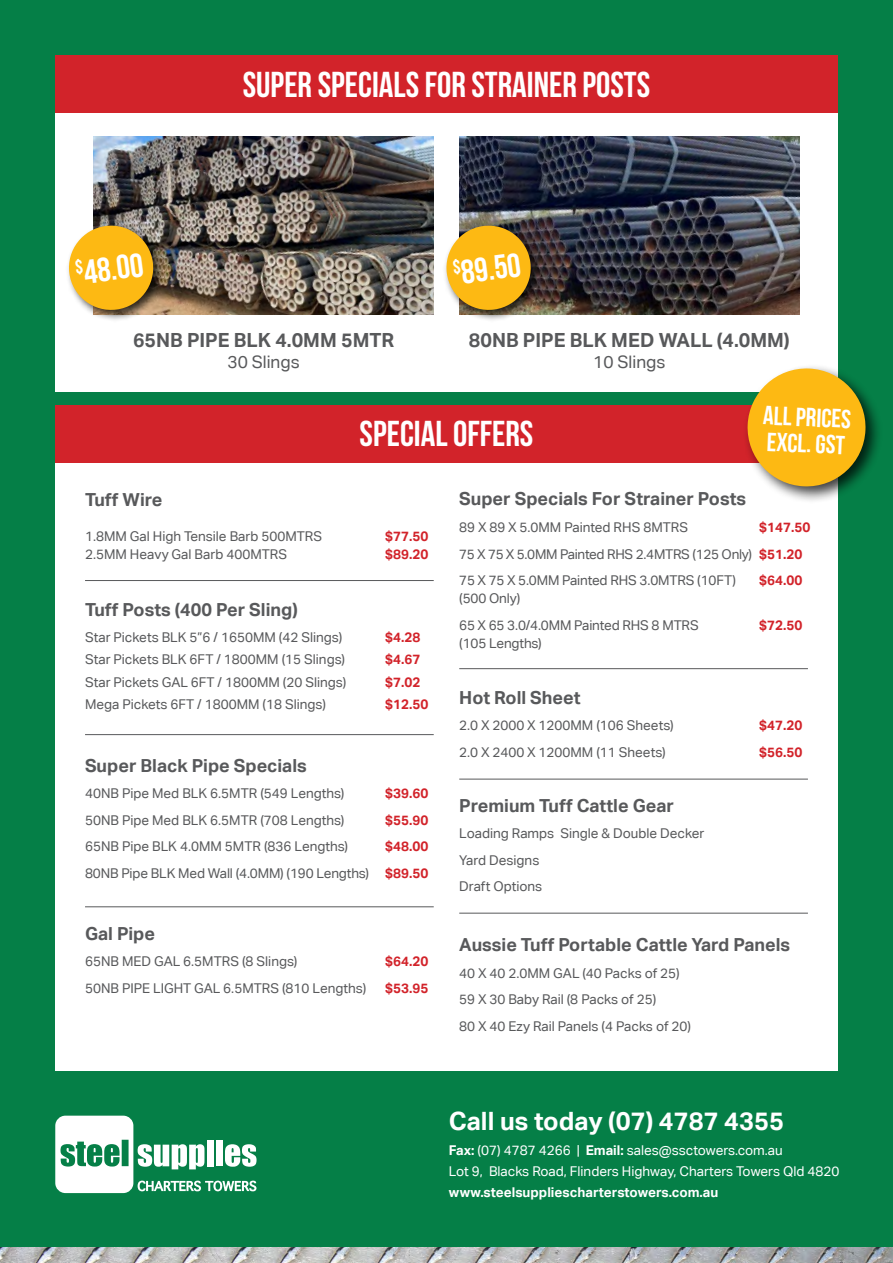
<style>
.page{position:relative;width:893px;height:1263px;background:#fff}
.page>*{position:absolute;margin:0;border:0;box-sizing:border-box;transform-origin:0 0}
.t1{font:700 36px "Bebas Neue";color:#fff}
.t2{font:700 33.75px "Bebas Neue";color:#fff}
.t3{font:700 26.25px/26.2px "Bebas Neue";color:#fff}
.t4{font:700 25.2px "Aktiv Grotesk Corp";color:#fff}
.t5{font:700 19.5px "Aktiv Grotesk Corp";color:#58595b}
.t6{font:700 18px "Aktiv Grotesk Corp";color:#58595b}
.t7{font:17.25px "Aktiv Grotesk Corp";color:#58595b}
.t8{font:13.5px/26.5px "Aktiv Grotesk Corp";color:#58595b}
.t9{font:13.5px/21px "Aktiv Grotesk Corp";color:#fff}
.t10{font:13.5px/26.5px "Aktiv Grotesk Corp";letter-spacing:-.02em;color:#58595b}
.t11{font:700 13.5px "Aktiv Grotesk Corp";color:#d2232a}
.t12{font:700 13.5px "Aktiv Grotesk Corp";color:#fff}
.s1{font-weight:700;color:#d2232a}
.s2{font-weight:700}
</style>
<div class="page">
<div style="left:0;top:0;width:893px;height:1247px;background:#057f47"></div>
<img style="left:0;top:1247px;width:893px;height:16px">
<div style="left:55px;top:102px;width:783px;height:289px;background:#fff"></div>
<div style="left:55px;top:405px;width:783px;height:665px;background:#fff"></div>
<div style="left:55px;top:55px;width:783px;height:57px;background:#d2232a"></div>
<div style="left:55px;top:405px;width:783px;height:57px;background:#d2232a"></div>
<img style="left:94px;top:136px;width:340px;height:178px">
<img style="left:459px;top:136px;width:340px;height:178px">
<div style="left:443px;top:222px;width:100px;height:100px;background:#000;opacity:.75"></div>
<svg style="left:444px;top:223px;width:89px;height:90px;background:#d8a732"></svg>
<div style="left:65px;top:222px;width:100px;height:100px;background:#000;opacity:.75"></div>
<svg style="left:66px;top:223px;width:90px;height:90px;background:#e4b33f"></svg>
<div style="left:742px;top:363px;width:141px;height:141px;background:#000;opacity:.75"></div>
<svg style="left:746px;top:367px;width:121px;height:121px;background:#dbb030"></svg>
<svg style="left:55px;top:1116px;width:202px;height:77px"></svg>
<hr style="left:85px;top:580px;width:349px;height:1px;background:#58595b">
<hr style="left:459px;top:668px;width:349px;height:1px;background:#58595b">
<hr style="left:459px;top:779px;width:349px;height:1px;background:#58595b">
<hr style="left:459px;top:913px;width:349px;height:1px;background:#58595b">
<hr style="left:85px;top:734px;width:349px;height:1px;background:#58595b">
<hr style="left:85px;top:906px;width:349px;height:1px;background:#58595b">
<h2 class="t2" style="left:74px;top:255px;width:69px;rotate:-7deg"><sup>$</sup>48.00</h2>
<h1 class="t1" style="left:243px;top:64px;width:409px">SUPER SPECIALS FOR STRAINER POSTS</h1>
<h2 class="t2" style="left:451px;top:255px;width:69px;rotate:-7deg"><sup>$</sup>89.50</h2>
<h3 class="t5" style="left:133px;top:328px;width:263px">65NB PIPE BLK 4.0MM 5MTR</h3>
<p class="t7" style="left:228px;top:352px;width:74px">30 Slings</p>
<h3 class="t5" style="left:469px;top:328px;width:322px">80NB PIPE BLK MED WALL (4.0MM)</h3>
<p class="t7" style="left:593px;top:352px;width:74px">10 Slings</p>
<h1 class="t1" style="left:360px;top:414px;width:175px">SPECIAL OFFERS</h1>
<h3 class="t3" style="left:764px;top:402px;width:89px;rotate:2deg">ALL PRICES<br>EXCL. GST</h3>
<h3 class="t6" style="left:85px;top:489px;width:79px">Tuff Wire</h3>
<p class="t8" style="left:85px;top:523px;width:239px">1.8MM Gal High Tensile Barb 500MTRS</p>
<p class="t11" style="left:385px;top:528px;width:45px">$77.50</p>
<p class="t8" style="left:85px;top:541px;width:204px">2.5MM Heavy Gal Barb 400MTRS</p>
<p class="t11" style="left:385px;top:546px;width:45px">$89.20</p>
<h3 class="t6" style="left:85px;top:598px;width:214px">Tuff Posts (400 Per Sling)</h3>
<p class="t8" style="left:85px;top:624px;width:259px">Star Pickets BLK 5”6 / 1650MM (42 Slings)</p>
<p class="t11" style="left:385px;top:629px;width:37px">$4.28</p>
<p class="t8" style="left:85px;top:646px;width:262px">Star Pickets BLK 6FT / 1800MM (15 Slings)</p>
<p class="t11" style="left:385px;top:651px;width:37px">$4.67</p>
<p class="t8" style="left:85px;top:668px;width:263px">Star Pickets GAL 6FT / 1800MM (20 Slings)</p>
<p class="t11" style="left:385px;top:673px;width:37px">$7.02</p>
<p class="t8" style="left:85px;top:691px;width:242px">Mega Pickets 6FT / 1800MM (18 Slings)</p>
<p class="t11" style="left:385px;top:696px;width:45px">$12.50</p>
<h3 class="t6" style="left:85px;top:754px;width:223px">Super Black Pipe Specials</h3>
<p class="t8" style="left:85px;top:780px;width:261px">40NB Pipe Med BLK 6.5MTR (549 Lengths)</p>
<p class="t11" style="left:385px;top:785px;width:45px">$39.60</p>
<p class="t8" style="left:85px;top:807px;width:261px">50NB Pipe Med BLK 6.5MTR (708 Lengths)</p>
<p class="t11" style="left:385px;top:812px;width:45px">$55.90</p>
<p class="t8" style="left:85px;top:833px;width:265px">65NB Pipe BLK 4.0MM 5MTR (836 Lengths)</p>
<p class="t8" style="left:85px;top:833px;width:345px;text-align:right"><span class="s1">$48.00<br></span>80NB Pipe BLK Med Wall (4.0MM) (190 Lengths) <span class="s1">$89.50</span></p>
<h3 class="t6" style="left:85px;top:922px;width:72px">Gal Pipe</h3>
<p class="t8" style="left:85px;top:948px;width:214px">65NB MED GAL 6.5MTRS (8 Slings)</p>
<p class="t11" style="left:385px;top:953px;width:45px">$64.20</p>
<p class="t8" style="left:85px;top:974px;width:283px">50NB PIPE LIGHT GAL 6.5MTRS (810 Lengths)</p>
<p class="t11" style="left:385px;top:979px;width:45px">$53.95</p>
<h3 class="t6" style="left:459px;top:488px;width:288px">Super Specials For Strainer Posts</h3>
<p class="t8" style="left:459px;top:514px;width:230px">89 X 89 X 5.0MM Painted RHS 8MTRS</p>
<p class="t10" style="left:459px;top:514px;width:353px;text-indent:300px"><span class="s1">$147.50<br></span>75 X 75 X 5.0MM Painted RHS 2.4MTRS (125 Only) <span class="s1">$51.20<br></span>75 X 75 X 5.0MM Painted RHS 3.0MTRS (10FT)</p>
<p class="t11" style="left:759px;top:572px;width:45px">$64.00</p>
<p class="t8" style="left:459px;top:585px;width:241px">(500 Only)<br>65 X 65 3.0/4.0MM Painted RHS 8 MTRS</p>
<p class="t8" style="left:459px;top:629px;width:84px">(105 Lengths)</p>
<p class="t11" style="left:759px;top:616px;width:45px">$72.50</p>
<h3 class="t6" style="left:459px;top:686px;width:123px">Hot Roll Sheet</h3>
<p class="t8" style="left:459px;top:712px;width:216px">2.0 X 2000 X 1200MM (106 Sheets)</p>
<p class="t11" style="left:759px;top:717px;width:45px">$47.20</p>
<p class="t8" style="left:459px;top:738px;width:208px">2.0 X 2400 X 1200MM (11 Sheets)</p>
<p class="t11" style="left:759px;top:743px;width:45px">$56.50</p>
<h3 class="t6" style="left:459px;top:794px;width:216px">Premium Tuff Cattle Gear</h3>
<p class="t8" style="left:459px;top:820px;width:247px">Loading Ramps Single &amp; Double Decker<br>Yard Designs<br>Draft Options</p>
<h3 class="t6" style="left:459px;top:933px;width:332px">Aussie Tuff Portable Cattle Yard Panels</h3>
<p class="t8" style="left:459px;top:959px;width:233px">40 X 40 2.0MM GAL (40 Packs of 25)<br>59 X 30 Baby Rail (8 Packs of 25)<br>80 X 40 Ezy Rail Panels (4 Packs of 20)</p>
<h3 class="t4" style="left:449px;top:1105px;width:337px">Call us today (07) 4787 4355</h3>
<p class="t9" style="left:449px;top:1140px;width:392px"><span class="s2">Fax:</span> (07) 4787 4266 | <span class="s2">Email:</span> sales@ssctowers.com.au<br>Lot 9, Blacks Road, Flinders Highway, Charters Towers Qld 4820</p>
<p class="t12" style="left:449px;top:1184px;width:271px">www.steelsuppliescharterstowers.com.au</p>
</div>
